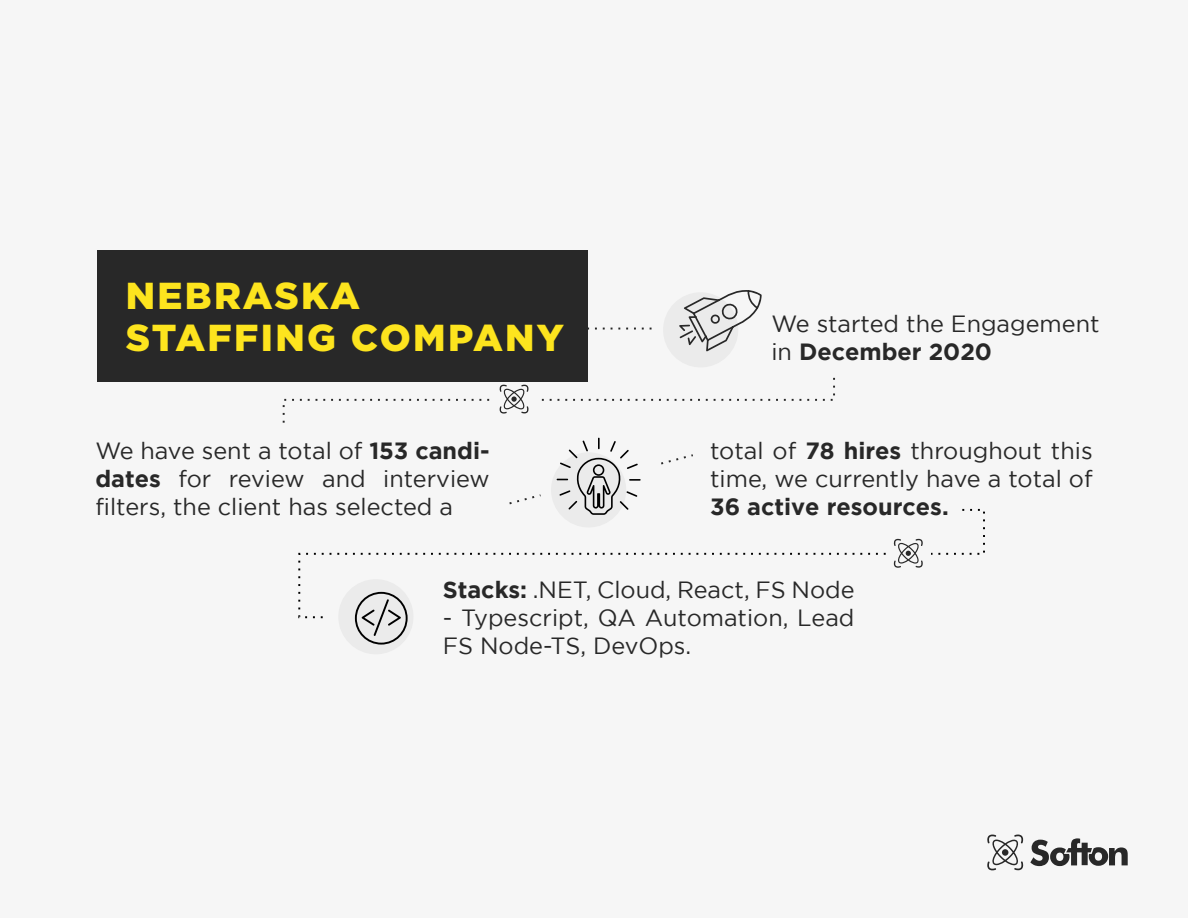
<style>
.page{position:relative;width:1188px;height:918px;background:#f6f6f6}
.page>*{position:absolute;margin:0;border:0;box-sizing:border-box;transform-origin:0 0}
.t1{font:900 37.5px/42px "Gotham";letter-spacing:.06em;color:#fde41e}
.t2{font:23.4px/28px "Gotham";color:#282828}
.t3{font:700 23.4px "Gotham";color:#282828}
.s1{font-weight:700}
</style>
<div class="page">
<svg style="left:1030px;top:838px;width:98px;height:28px"></svg>
<svg style="left:987px;top:835px;width:37px;height:35px"></svg>
<div style="left:663px;top:292px;width:75px;height:75px;background:#ebebeb;border-radius:50%"></div>
<svg style="left:679px;top:290px;width:83px;height:61px"></svg>
<div style="left:551px;top:452px;width:75px;height:75px;background:#ebebeb;border-radius:50%"></div>
<svg style="left:557px;top:438px;width:84px;height:70px"></svg>
<div style="left:338px;top:579px;width:75px;height:75px;background:#ebebeb;border-radius:50%"></div>
<svg style="left:355px;top:619px;width:53px;height:26px"></svg>
<svg style="left:588px;top:328px;width:64px;height:2px"></svg>
<svg style="left:661px;top:454px;width:32px;height:11px"></svg>
<svg style="left:509px;top:494px;width:32px;height:11px"></svg>
<svg style="left:282px;top:377px;width:553px;height:46px"></svg>
<svg style="left:298px;top:508px;width:687px;height:111px"></svg>
<div style="left:886px;top:531px;width:45px;height:45px;background:#f6f6f6"></div>
<svg style="left:894px;top:539px;width:29px;height:29px"></svg>
<div style="left:97px;top:250px;width:491px;height:131px;background:#282828"></div>
<h1 class="t1" style="left:126px;top:273px;width:440px">NEBRASKA<br>STAFFING COMPANY</h1>
<p class="t2" style="left:771px;top:310px;width:330px">We started the Engagement in <span class="s1">December 2020</span></p>
<p class="t2" style="left:95px;top:436px;width:396px;text-align:justify">We have sent a total of <span class="s1">153 candi&shy;dates</span> for review and interview filters, the client has selected a</p>
<p class="t2" style="left:710px;top:436px;width:384px">total of <span class="s1">78 hires</span> throughout this time, we currently have a total of</p>
<p class="t3" style="left:710px;top:493px;width:240px">36 active resources.</p>
<p class="t2" style="left:443px;top:575px;width:413px"><span class="s1">Stacks:</span> .NET, Cloud, React, FS Node</p>
<p class="t2" style="left:443px;top:603px;width:413px">- Typescript, QA Automation, Lead<br>FS Node-TS, DevOps.</p>
</div>
